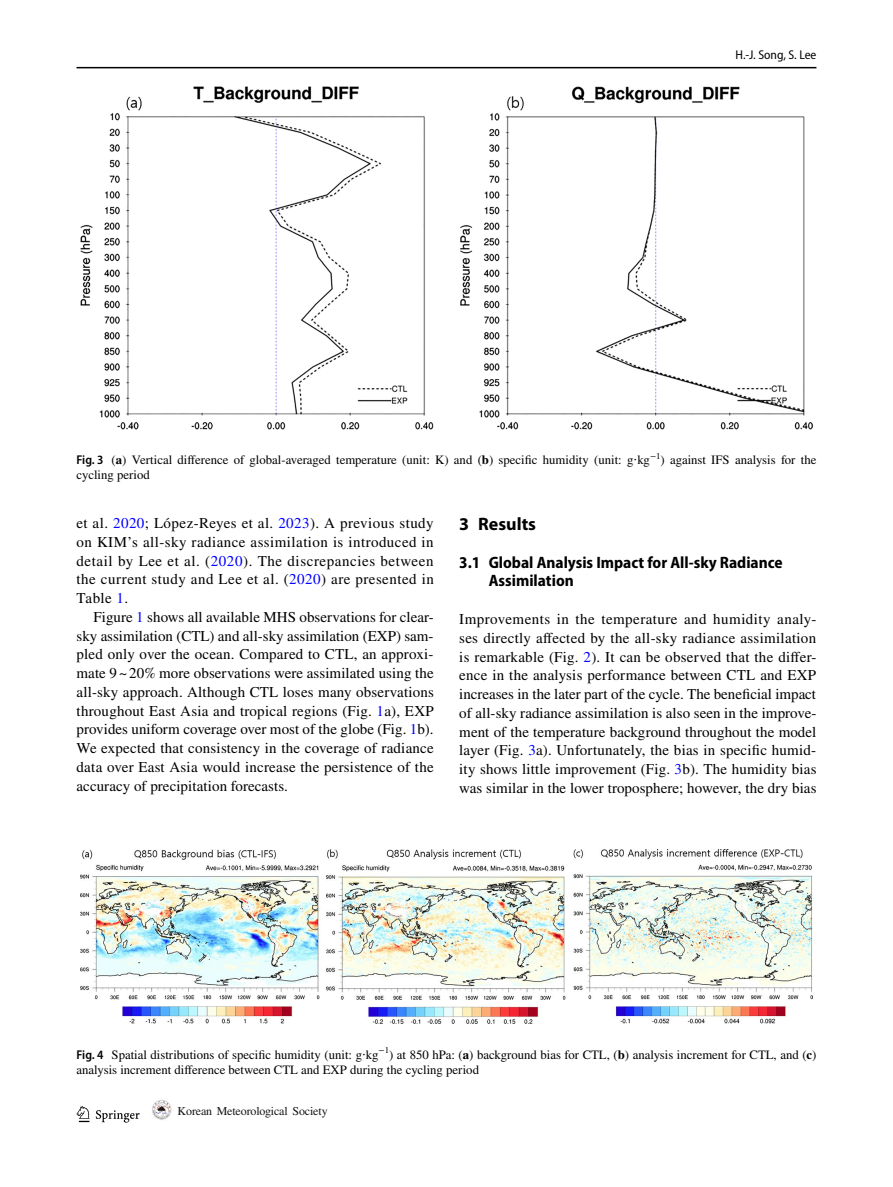
<style>
.page{position:relative;width:893px;height:1187px;background:#fff}
.page>*{position:absolute;margin:0;border:0;box-sizing:border-box;transform-origin:0 0}
.t1{font:700 18px "Myriad Pro";color:#000}
.t2{font:700 semi-condensed 16.5px/18.8px "Myriad Pro";color:#000}
.t3{font:15px/18.8px "STIX";letter-spacing:.005em;color:#000;text-align:justify}
.t4{font:12.75px/15px "STIX";color:#000}
.t5{font:semi-condensed 12.75px "Myriad Pro";color:#000}
.t6{font:12px "Times Roman 2";letter-spacing:-.015em;color:#131413}
.s1{font-family:"Myriad Pro";font-weight:600;font-stretch:semi-condensed}
.s2{font-weight:700}
.s3{font-family:"Code 2000"}
.s4{color:#00f}
</style>
<div class="page">
<hr style="left:77px;top:67px;width:739px;height:1px;background:#000">
<svg style="left:77px;top:1106px;width:12px;height:15px"></svg>
<svg style="left:96px;top:1110px;width:44px;height:12px"></svg>
<img style="left:152px;top:1100px;width:20px;height:20px">
<img style="left:81px;top:87px;width:731px;height:342px">
<img style="left:81px;top:849px;width:731px;height:174px">
<p class="t5" style="left:735px;top:48px;width:83px">H.-J. Song, S. Lee</p>
<p class="t4" style="left:77px;top:453px;width:741px"><span class="s1">Fig. 3</span> (<span class="s2">a</span>) Vertical difference of global-averaged temperature (unit: K) and (<span class="s2">b</span>) specific humidity (unit: g<span class="s3">⋅</span>kg<sup>−1</sup>) against IFS analysis for the cycling period</p>
<p class="t3" style="left:77px;top:514px;width:359px">et al. <span class="s4">2020</span>; López-Reyes et al. <span class="s4">2023</span>). A previous study on KIM’s all-sky radiance assimilation is introduced in detail by Lee et al. (<span class="s4">2020</span>). The discrepancies between the current study and Lee et al. (<span class="s4">2020</span>) are presented in Table <span class="s4">1</span>.</p>
<p class="t3" style="left:77px;top:608px;width:359px;text-indent:17px">Figure <span class="s4">1</span> shows all available MHS observations for clear&shy;sky assimilation (CTL) and all-sky assimilation (EXP) sam&shy;pled only over the ocean. Compared to CTL, an approxi&shy;mate 9~20% more observations were assimilated using the all-sky approach. Although CTL loses many observations throughout East Asia and tropical regions (Fig. <span class="s4">1</span>a), EXP provides uniform coverage over most of the globe (Fig. <span class="s4">1</span>b).<br>We expected that consistency in the coverage of radiance data over East Asia would increase the persistence of the accuracy of precipitation forecasts.</p>
<p class="t1" style="left:459px;top:512px;width:78px">3 Results</p>
<p class="t2" style="left:489px;top:553px;width:295px;text-indent:-29px">3.1 Global Analysis Impact for All‑sky Radiance<br>Assimilation</p>
<p class="t3" style="left:459px;top:610px;width:359px">Improvements in the temperature and humidity analy&shy;ses directly affected by the all-sky radiance assimilation is remarkable (Fig. <span class="s4">2</span>). It can be observed that the differ&shy;ence in the analysis performance between CTL and EXP increases in the later part of the cycle. The beneficial impact of all-sky radiance assimilation is also seen in the improve&shy;ment of the temperature background throughout the model layer (Fig. <span class="s4">3</span>a). Unfortunately, the bias in specific humid&shy;ity shows little improvement (Fig. <span class="s4">3</span>b). The humidity bias was similar in the lower troposphere; however, the dry bias</p>
<p class="t4" style="left:77px;top:1047px;width:741px"><span class="s1">Fig. 4</span> Spatial distributions of specific humidity (unit: g<span class="s3">⋅</span>kg<sup>−1</sup>) at 850 hPa: (<span class="s2">a</span>) background bias for CTL, (<span class="s2">b</span>) analysis increment for CTL, and (<span class="s2">c</span>) analysis increment difference between CTL and EXP during the cycling period</p>
<p class="t6" style="left:178px;top:1103px;width:152px">Korean Meteorological Society</p>
</div>
